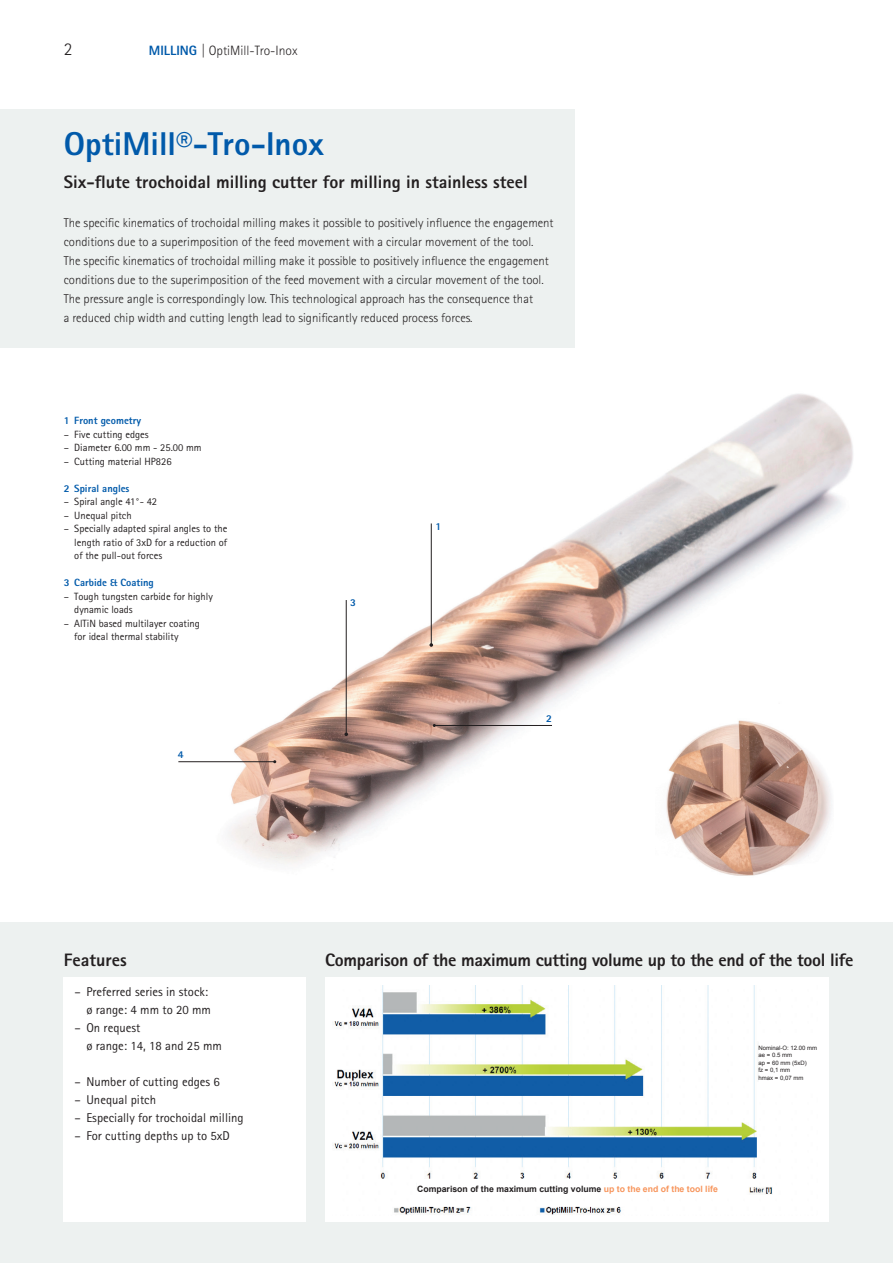
<style>
.page{position:relative;width:893px;height:1263px;background:#fff}
.page>*{position:absolute;margin:0;border:0;box-sizing:border-box;transform-origin:0 0}
.t1{font:800 33px "Rotis Sans Serif W1 G";color:#015aaa}
.t2{font:800 18px "Rotis Sans Serif W1 G";color:#231f20}
.t3{font:800 18px "Rotis Sans Serif W1 G";letter-spacing:-.02em;color:#231f20}
.t4{font:300 18px "Rotis Sans Serif W1 G";color:#231f20}
.t5{font:300 13.5px "Rotis Sans Serif W1 G";color:#231f20}
.t6{font:300 12.75px/19px "Rotis Sans Serif W1 G";color:#231f20}
.t7{font:12.75px/18px "Rotis Sans Serif W1 G";color:#231f20;text-align:right}
.t8{font:10.5px/13.5px "Rotis Sans Serif W1 G";color:#231f20}
.t9{font:800 10.5px "Rotis Sans Serif W1 G";color:#015aaa}
.t10{font:700 8.7px "Arial";color:#231f20}
.t11{font:6px/7.5px "Arial";color:#231f20}
.s1{font-weight:800;color:#015aaa}
.s2{color:#f7955c}
</style>
<div class="page">
<img style="left:0;top:315px;width:893px;height:608px">
<div style="left:0;top:923px;width:893px;height:340px;background:#edf1f0"></div>
<div style="left:64px;top:977px;width:242px;height:244px;background:#fff"></div>
<hr style="left:178px;top:761px;width:97px;height:1px;background:#231f20">
<img style="left:655px;top:694px;width:178px;height:193px">
<hr style="left:434px;top:725px;width:118px;height:1px;background:#231f20">
<hr style="left:431px;top:523px;width:1px;height:122px;background:#231f20">
<svg style="left:429px;top:643px;width:4px;height:4px"></svg>
<div style="left:325px;top:977px;width:504px;height:244px;background:#fff"></div>
<hr style="left:346px;top:600px;width:1px;height:134px;background:#231f20">
<svg style="left:344px;top:732px;width:4px;height:4px"></svg>
<div style="left:0;top:109px;width:574px;height:239px;background:#edf1f0"></div>
<img style="left:333px;top:986px;width:440px;height:229px">
<div style="left:417px;top:1182px;width:328px;height:13px;background:#fff"></div>
<div style="left:759px;top:1033px;width:60px;height:59px;background:#fff"></div>
<h2 class="t4" style="left:64px;top:39px;width:10px">2</h2>
<p class="t5" style="left:149px;top:43px;width:150px"><span class="s1">MILLING</span> | OptiMill-Tro-Inox</p>
<h1 class="t1" style="left:64px;top:123px;width:262px">OptiMill®-Tro-Inox</h1>
<h2 class="t2" style="left:64px;top:170px;width:465px">Six-flute trochoidal milling cutter for milling in stainless steel</h2>
<p class="t6" style="left:64px;top:213px;width:491px">The specific kinematics of trochoidal milling makes it possible to positively influence the engagement conditions due to a superimposition of the feed movement with a circular movement of the tool.<br>The specific kinematics of trochoidal milling make it possible to positively influence the engagement conditions due to the superimposition of the feed movement with a circular movement of the tool.<br>The pressure angle is correspondingly low. This technological approach has the consequence that<br>a reduced chip width and cutting length lead to significantly reduced process forces.</p>
<p class="t9" style="left:64px;top:414px;width:79px">1 Front geometry</p>
<p class="t8" style="left:64px;top:427px;width:86px">– Five cutting edges</p>
<p class="t8" style="left:64px;top:441px;width:139px">– Diameter 6.00 mm - 25.00 mm</p>
<p class="t8" style="left:64px;top:454px;width:109px">– Cutting material HP826</p>
<p class="t9" style="left:64px;top:481px;width:67px">2 Spiral angles</p>
<p class="t8" style="left:64px;top:495px;width:95px">– Spiral angle 41°- 42</p>
<p class="t8" style="left:64px;top:508px;width:69px">– Unequal pitch</p>
<p class="t8" style="left:74px;top:522px;width:155px;text-align:justify;text-indent:-10px">– Specially adapted spiral angles to the length ratio of 3xD for a reduction of of the pull-out forces</p>
<p class="t9" style="left:64px;top:576px;width:92px">3 Carbide &amp; Coating</p>
<p class="t8" style="left:74px;top:589px;width:140px;text-indent:-10px">– Tough tungsten carbide for highly dynamic loads</p>
<p class="t8" style="left:74px;top:616px;width:127px;text-indent:-10px">– AlTiN based multilayer coating for ideal thermal stability</p>
<p class="t9" style="left:178px;top:748px;width:7px">4</p>
<p class="t9" style="left:350px;top:596px;width:7px">3</p>
<p class="t9" style="left:435px;top:520px;width:7px">1</p>
<p class="t9" style="left:546px;top:712px;width:7px">2</p>
<h2 class="t2" style="left:64px;top:948px;width:64px">Features</h2>
<h2 class="t3" style="left:325px;top:948px;width:529px">Comparison of the maximum cutting volume up to the end of the tool life</h2>
<p class="t7" style="left:74px;top:982px;width:138px">– Preferred series in stock: ø range: 4 mm to 20 mm</p>
<p class="t7" style="left:86px;top:1018px;width:137px;text-align:left;text-indent:-12px">– On request<br>ø range: 14, 18 and 25 mm</p>
<p class="t7" style="left:74px;top:1072px;width:147px">– Number of cutting edges 6</p>
<p class="t7" style="left:74px;top:1090px;width:83px">– Unequal pitch</p>
<p class="t7" style="left:74px;top:1108px;width:171px">– Especially for trochoidal milling</p>
<p class="t7" style="left:74px;top:1126px;width:157px">– For cutting depths up to 5xD</p>
<p class="t11" style="left:759px;top:1044px;width:60px">Nominal-O: 12.00 mm ae = 0.5 mm<br>ap = 60 mm (5xD)<br>fz = 0,1 mm<br>hmax = 0,07 mm</p>
<p class="t10" style="left:417px;top:1183px;width:302px">Comparison of the maximum cutting volume <span class="s2">up to the end of the tool life</span></p>
</div>
